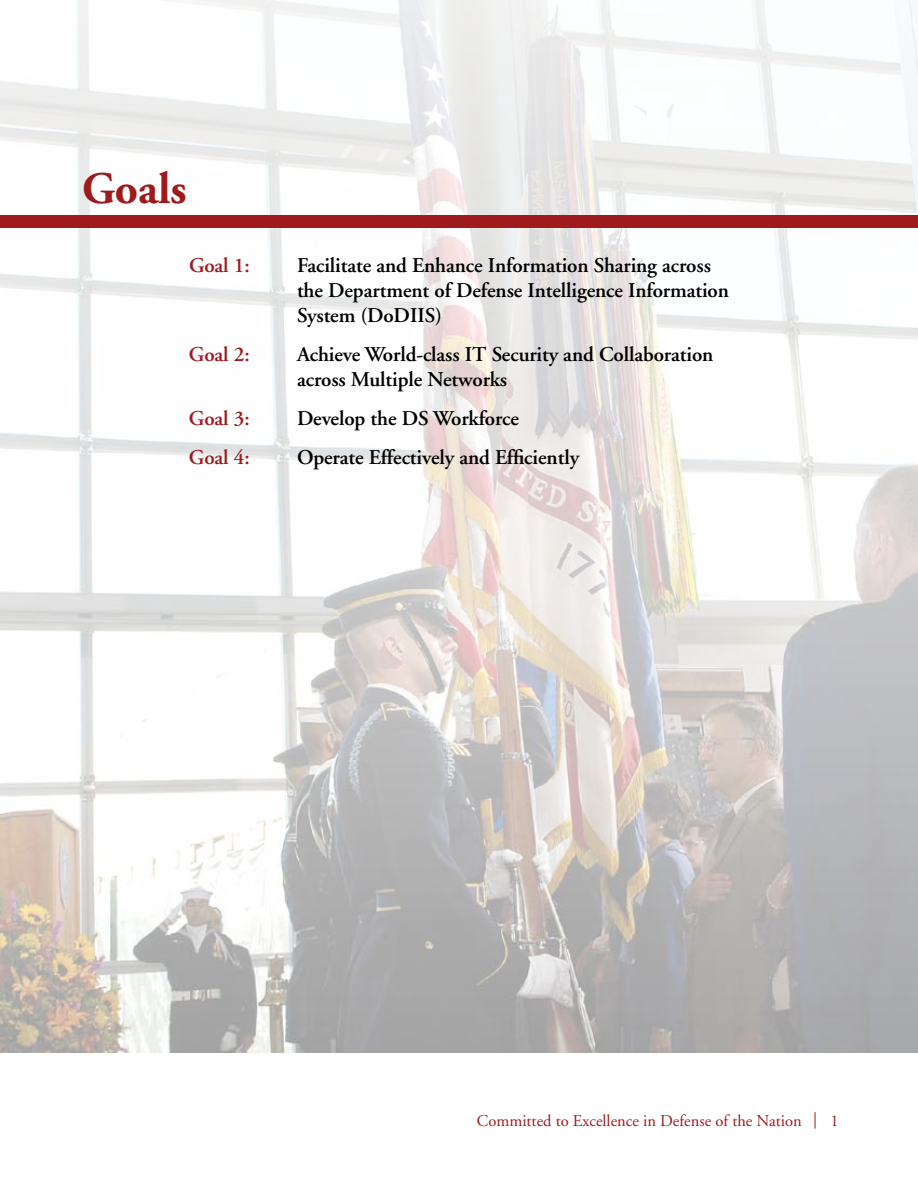
<style>
.page{position:relative;width:918px;height:1188px;background:#fff}
.page>*{position:absolute;margin:0;border:0;box-sizing:border-box;transform-origin:0 0}
.t1{font:700 45px "Adobe Garamond";color:#9e1a1d}
.t2{font:600 21px/25.2px "Adobe Garamond";letter-spacing:-.005em;color:#000}
.t3{font:600 21px "Adobe Garamond";letter-spacing:-.005em;color:#9e1a1d}
.t4{font:16.5px "Adobe Garamond";color:#9e1a1d}
</style>
<div class="page">
<svg style="left:815px;top:1112px;width:1px;height:17px"></svg>
<img style="left:0;top:0;width:918px;height:1053px">
<div style="left:1px;top:215px;width:917px;height:13px;background:#9e1a1d"></div>
<h1 class="t1" style="left:82px;top:164px;width:106px">Goals</h1>
<p class="t3" style="left:189px;top:254px;width:62px">Goal 1:</p>
<p class="t2" style="left:297px;top:253px;width:433px">Facilitate and Enhance Information Sharing across the Department of Defense Intelligence Information<br>System (DoDIIS)</p>
<p class="t3" style="left:189px;top:343px;width:62px">Goal 2:</p>
<p class="t2" style="left:297px;top:342px;width:418px">Achieve World-class IT Security and Collaboration across Multiple Networks</p>
<p class="t3" style="left:189px;top:407px;width:62px">Goal 3:</p>
<p class="t2" style="left:297px;top:406px;width:223px">Develop the DS Workforce</p>
<p class="t3" style="left:189px;top:445px;width:62px">Goal 4:</p>
<p class="t2" style="left:297px;top:445px;width:284px">Operate Effectively and Efficiently</p>
<p class="t4" style="left:477px;top:1112px;width:326px">Committed to Excellence in Defense of the Nation</p>
<p class="t4" style="left:831px;top:1112px;width:10px">1</p>
</div>
